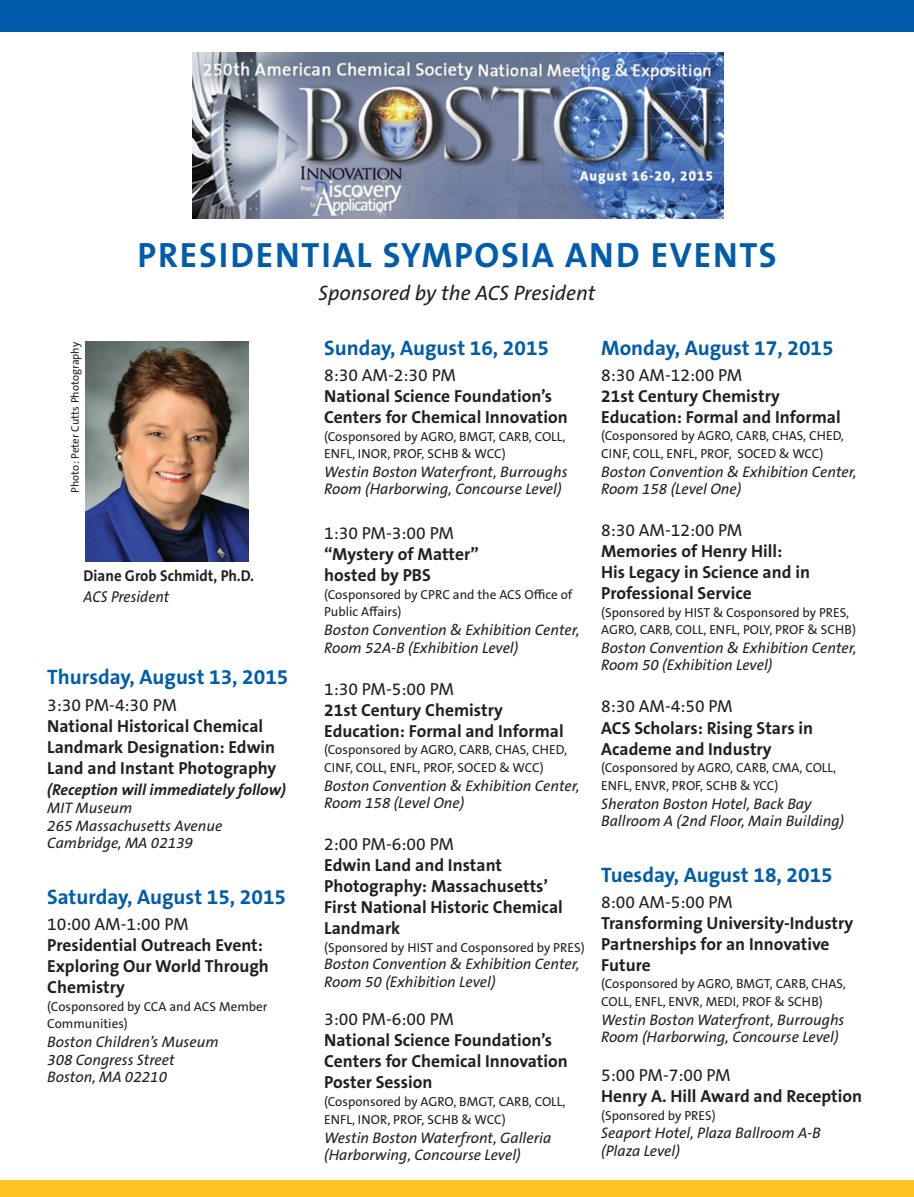
<style>
.page{position:relative;width:914px;height:1197px;background:#fff}
.page>*{position:absolute;margin:0;border:0;box-sizing:border-box;transform-origin:0 0}
.t1{font:700 35.35px "The Sans ACS W7";letter-spacing:.05em;color:#015dab}
.t2{font:700 21px "The Sans ACS W7";color:#015dab}
.t3{font:italic 21px "The Sans ACS W5 Plain";color:#231f20}
.t4{font:700 17.5px/21px "The Sans ACS W7";color:#231f20}
.t5{font:17.5px "The Sans ACS W5 Plain";color:#231f20}
.t6{font:italic 700 15.75px "The Sans ACS W7";color:#231f20}
.t7{font:700 15.75px "The Sans ACS W7";color:#231f20;scale:.95 1}
.t8{font:italic 15.75px "The Sans ACS W5 Plain";color:#231f20;scale:.95 1}
.t9{font:italic 15.4px/17.5px "The Sans ACS W5 Plain";color:#231f20}
.t10{font:13.12px/17.5px "The Sans ACS W5 Plain";color:#231f20}
.t11{font:11.03px "The Sans ACS W5 Plain";color:#231f20}
</style>
<div class="page">
<img style="left:86px;top:341px;width:162px;height:221px">
<img style="left:193px;top:53px;width:530px;height:165px">
<div style="left:0;top:0;width:914px;height:32px;background:#015dab"></div>
<div style="left:0;top:1180px;width:914px;height:17px;background:#fec422"></div>
<h1 class="t1" style="left:137px;top:232px;width:640px">PRESIDENTIAL SYMPOSIA AND EVENTS</h1>
<h2 class="t3" style="left:318px;top:280px;width:278px">Sponsored by the ACS President</h2>
<p class="t11" style="left:68px;top:493px;width:153px;rotate:-90deg">Photo: Peter Cutts Photography</p>
<p class="t7" style="left:84px;top:566px;width:181px">Diane Grob Schmidt, Ph.D.</p>
<p class="t8" style="left:84px;top:587px;width:92px">ACS President</p>
<h2 class="t2" style="left:47px;top:664px;width:243px">Thursday, August 13, 2015</h2>
<p class="t5" style="left:47px;top:694px;width:131px">3:30 PM-4:30 PM</p>
<p class="t4" style="left:47px;top:715px;width:231px">National Historical Chemical<br>Landmark Designation: Edwin<br>Land and Instant Photography</p>
<p class="t6" style="left:47px;top:779px;width:240px">(Reception will immediately follow)</p>
<p class="t9" style="left:47px;top:800px;width:177px">MIT Museum<br>265 Massachusetts Avenue<br>Cambridge, MA 02139</p>
<h2 class="t2" style="left:47px;top:883px;width:240px">Saturday, August 15, 2015</h2>
<p class="t5" style="left:47px;top:913px;width:143px">10:00 AM-1:00 PM</p>
<p class="t4" style="left:47px;top:935px;width:223px">Presidential Outreach Event:<br>Exploring Our World Through<br>Chemistry</p>
<p class="t10" style="left:47px;top:998px;width:222px">(Cosponsored by CCA and ACS Member<br>Communities)</p>
<p class="t9" style="left:47px;top:1034px;width:173px">Boston Children’s Museum<br>308 Congress Street<br>Boston, MA 02210</p>
<h2 class="t2" style="left:324px;top:334px;width:226px">Sunday, August 16, 2015</h2>
<p class="t5" style="left:324px;top:364px;width:133px">8:30 AM-2:30 PM</p>
<p class="t4" style="left:324px;top:386px;width:245px">National Science Foundation’s<br>Centers for Chemical Innovation</p>
<p class="t10" style="left:324px;top:428px;width:243px">(Cosponsored by AGRO, BMGT, CARB, COLL,<br>ENFL, INOR, PROF, SCHB &amp; WCC)</p>
<p class="t9" style="left:324px;top:463px;width:245px">Westin Boston Waterfront, Burroughs<br>Room (Harborwing, Concourse Level)</p>
<p class="t5" style="left:324px;top:522px;width:131px">1:30 PM-3:00 PM</p>
<p class="t4" style="left:324px;top:544px;width:156px">“Mystery of Matter” hosted by PBS</p>
<p class="t10" style="left:324px;top:586px;width:250px">(Cosponsored by CPRC and the ACS Office of<br>Public Affairs)</p>
<p class="t9" style="left:324px;top:622px;width:257px">Boston Convention &amp; Exhibition Center,<br>Room 52A-B (Exhibition Level)</p>
<p class="t5" style="left:324px;top:678px;width:131px">1:30 PM-5:00 PM</p>
<p class="t4" style="left:324px;top:699px;width:241px">21st Century Chemistry<br>Education: Formal and Informal</p>
<p class="t10" style="left:324px;top:741px;width:244px">(Cosponsored by AGRO, CARB, CHAS, CHED,<br>CINF, COLL, ENFL, PROF, SOCED &amp; WCC)</p>
<p class="t9" style="left:324px;top:777px;width:257px">Boston Convention &amp; Exhibition Center,<br>Room 158 (Level One)</p>
<p class="t5" style="left:324px;top:833px;width:131px">2:00 PM-6:00 PM</p>
<p class="t4" style="left:324px;top:855px;width:240px">Edwin Land and Instant<br>Photography: Massachusetts’<br>First National Historic Chemical<br>Landmark</p>
<p class="t10" style="left:324px;top:939px;width:262px">(Sponsored by HIST and Cosponsored by PRES)</p>
<p class="t9" style="left:324px;top:956px;width:257px">Boston Convention &amp; Exhibition Center,<br>Room 50 (Exhibition Level)</p>
<p class="t5" style="left:324px;top:1008px;width:131px">3:00 PM-6:00 PM</p>
<p class="t4" style="left:324px;top:1030px;width:245px">National Science Foundation’s<br>Centers for Chemical Innovation<br>Poster Session</p>
<p class="t10" style="left:324px;top:1093px;width:243px">(Cosponsored by AGRO, BMGT, CARB, COLL,<br>ENFL, INOR, PROF, SCHB &amp; WCC)</p>
<p class="t9" style="left:324px;top:1129px;width:228px">Westin Boston Waterfront, Galleria (Harborwing, Concourse Level)</p>
<h2 class="t2" style="left:601px;top:334px;width:234px">Monday, August 17, 2015</h2>
<p class="t5" style="left:601px;top:364px;width:143px">8:30 AM-12:00 PM</p>
<p class="t4" style="left:601px;top:386px;width:241px">21st Century Chemistry<br>Education: Formal and Informal</p>
<p class="t10" style="left:601px;top:427px;width:244px">(Cosponsored by AGRO, CARB, CHAS, CHED,<br>CINF, COLL, ENFL, PROF, SOCED &amp; WCC)</p>
<p class="t9" style="left:601px;top:463px;width:257px">Boston Convention &amp; Exhibition Center,<br>Room 158 (Level One)</p>
<p class="t5" style="left:601px;top:519px;width:143px">8:30 AM-12:00 PM</p>
<p class="t4" style="left:601px;top:541px;width:210px">Memories of Henry Hill:<br>His Legacy in Science and in<br>Professional Service</p>
<p class="t10" style="left:601px;top:604px;width:256px">(Sponsored by HIST &amp; Cosponsored by PRES,<br>AGRO, CARB, COLL, ENFL, POLY, PROF &amp; SCHB)</p>
<p class="t9" style="left:601px;top:639px;width:257px">Boston Convention &amp; Exhibition Center,<br>Room 50 (Exhibition Level)</p>
<p class="t5" style="left:601px;top:695px;width:133px">8:30 AM-4:50 PM</p>
<p class="t4" style="left:601px;top:717px;width:213px">ACS Scholars: Rising Stars in<br>Academe and Industry</p>
<p class="t10" style="left:601px;top:759px;width:236px">(Cosponsored by AGRO, CARB, CMA, COLL,<br>ENFL, ENVR, PROF, SCHB &amp; YCC)</p>
<p class="t9" style="left:601px;top:795px;width:244px">Sheraton Boston Hotel, Back Bay<br>Ballroom A (2nd Floor, Main Building)</p>
<h2 class="t2" style="left:601px;top:861px;width:233px">Tuesday, August 18, 2015</h2>
<p class="t5" style="left:601px;top:891px;width:133px">8:00 AM-5:00 PM</p>
<p class="t4" style="left:601px;top:912px;width:253px">Transforming University-Industry<br>Partnerships for an Innovative<br>Future</p>
<p class="t10" style="left:601px;top:975px;width:246px">(Cosponsored by AGRO, BMGT, CARB, CHAS,<br>COLL, ENFL, ENVR, MEDI, PROF &amp; SCHB)</p>
<p class="t9" style="left:601px;top:1011px;width:245px">Westin Boston Waterfront, Burroughs<br>Room (Harborwing, Concourse Level)</p>
<p class="t5" style="left:601px;top:1063px;width:131px">5:00 PM-7:00 PM</p>
<p class="t4" style="left:601px;top:1085px;width:262px">Henry A. Hill Award and Reception</p>
<p class="t10" style="left:601px;top:1106px;width:116px">(Sponsored by PRES)</p>
<p class="t9" style="left:601px;top:1125px;width:221px">Seaport Hotel, Plaza Ballroom A-B (Plaza Level)</p>
</div>
